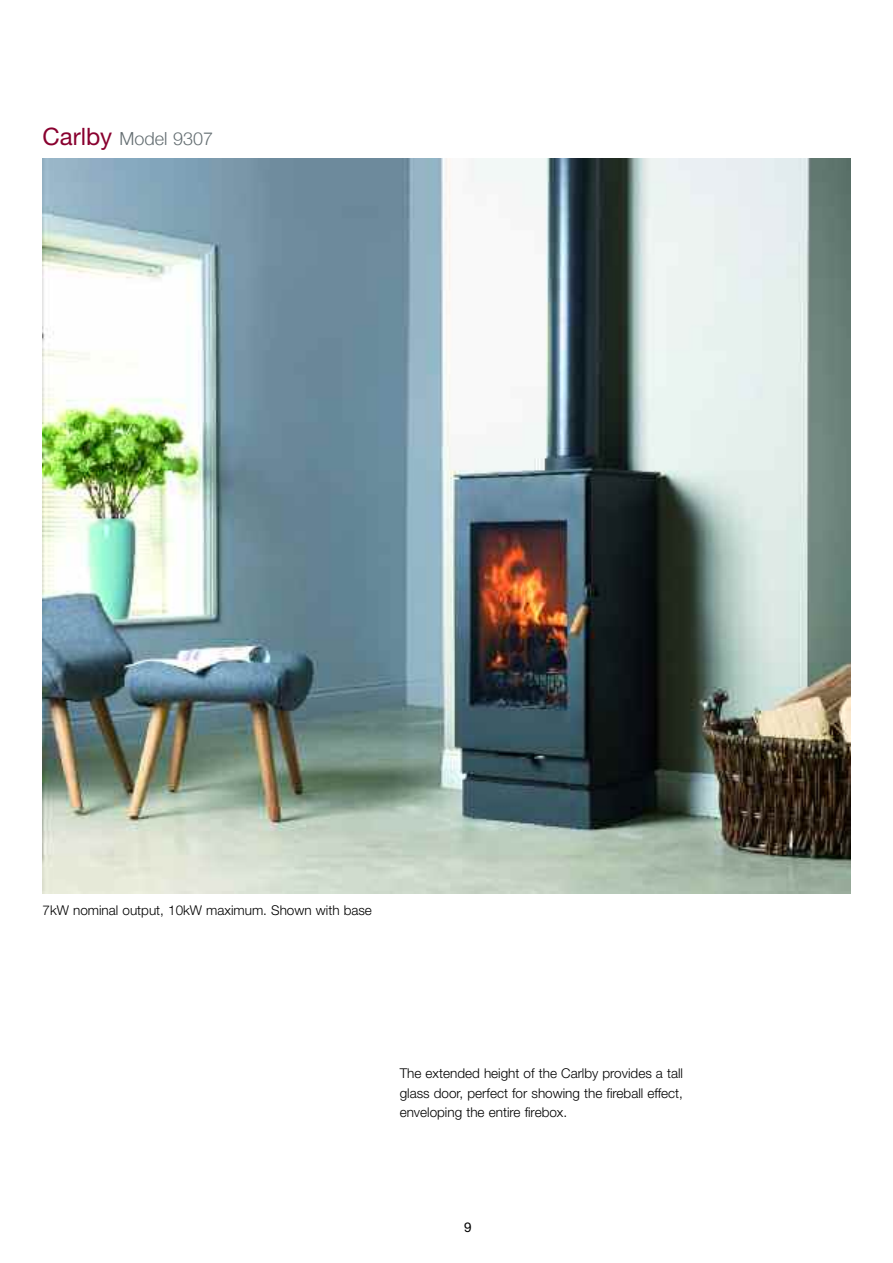
<style>
.page{position:relative;width:893px;height:1263px;background:#fff}
.page>*{position:absolute;margin:0;border:0;box-sizing:border-box;transform-origin:0 0}
.t1{font:300 18px "Helvetica Neue";color:#636d71}
.t2{font:300 13.5px/19.5px "Helvetica Neue";color:#000;text-align:justify}
.t3{font:13.5px "Helvetica Neue";color:#000}
.s1{font-weight:400;font-size:24px;color:#89002f}
</style>
<div class="page">
<img style="left:43px;top:158px;width:807px;height:735px">
<h1 class="t1" style="left:43px;top:128px;width:172px"><span class="s1">Carlby</span> Model 9307</h1>
<p class="t2" style="left:43px;top:902px;width:331px">7kW nominal output, 10kW maximum. Shown with base</p>
<p class="t2" style="left:400px;top:1065px;width:285px">The extended height of the Carlby provides a tall glass door, perfect for showing the fireball effect, enveloping the entire firebox.</p>
<p class="t3" style="left:464px;top:1222px;width:9px">9</p>
</div>
